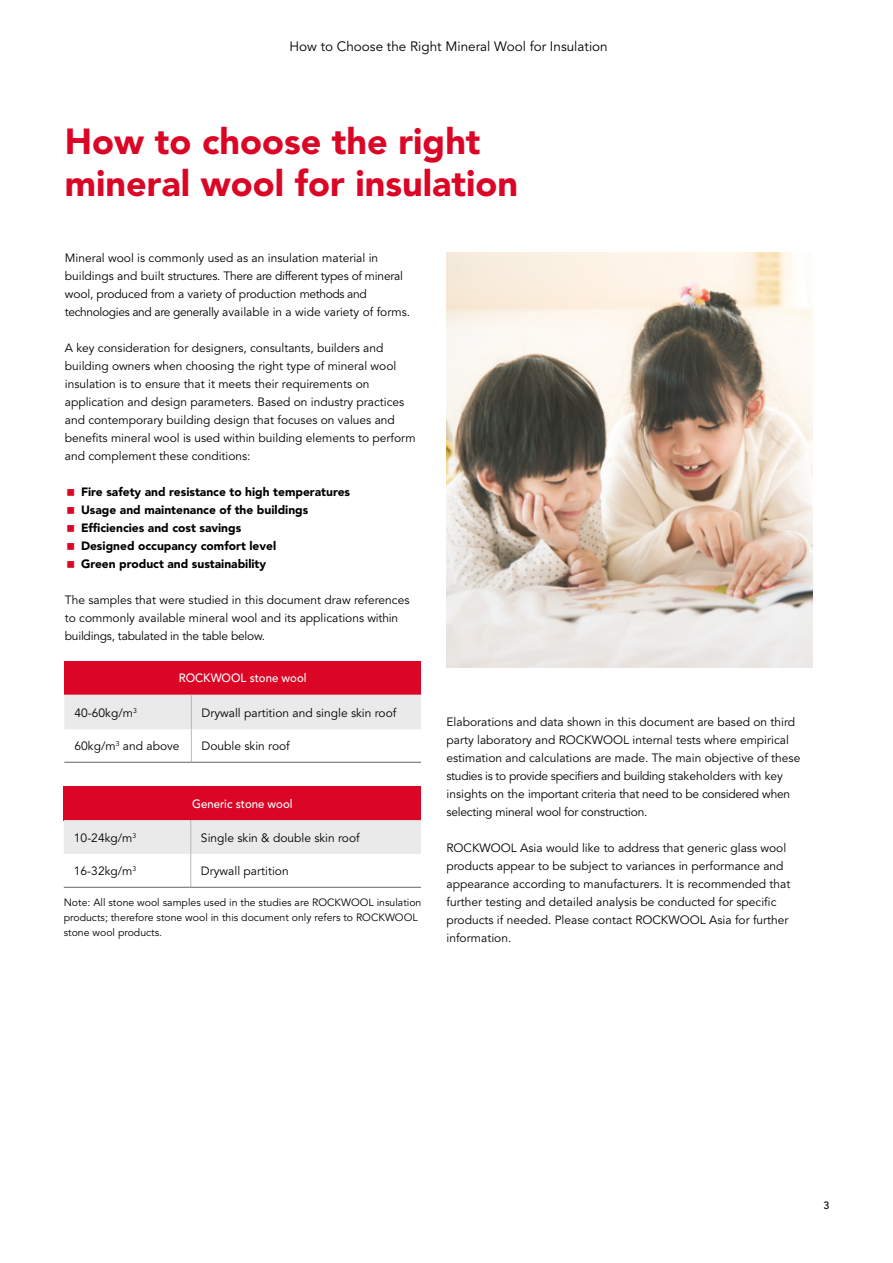
<style>
.page{position:relative;width:893px;height:1263px;background:#fff}
.page>*{position:absolute;margin:0;border:0;box-sizing:border-box;transform-origin:0 0}
.t1{font:900 36px/42px "Avenir LT Std";color:#db0626}
.t2{font:13.5px "Avenir LT Std";color:#000}
.t3{font:12px/18px "Avenir LT Std";color:#000}
.t4{font:900 12px/18px "Avenir LT Std";color:#000}
.t5{font:500 12px "Avenir LT Std";color:#fff;scale:.95 1}
.t6{font:10.5px/15px "Avenir LT Std";color:#000}
.t7{font:500 10.5px "Avenir LT Std";color:#000}
</style>
<div class="page">
<div style="left:64px;top:661px;width:357px;height:34px;background:#db0626"></div>
<div style="left:64px;top:695px;width:357px;height:34px;background:#eaeaea"></div>
<hr style="left:191px;top:695px;width:1px;height:34px;background:#b8b7b7">
<hr style="left:191px;top:729px;width:1px;height:33px;background:#b8b7b7">
<hr style="left:64px;top:762px;width:127px;height:1px;background:#646363">
<hr style="left:191px;top:762px;width:230px;height:1px;background:#646363">
<div style="left:64px;top:786px;width:357px;height:34px;background:#db0626"></div>
<div style="left:64px;top:820px;width:357px;height:34px;background:#eaeaea"></div>
<hr style="left:191px;top:820px;width:1px;height:34px;background:#b8b7b7">
<hr style="left:191px;top:854px;width:1px;height:33px;background:#b8b7b7">
<hr style="left:64px;top:887px;width:127px;height:1px;background:#646363">
<hr style="left:191px;top:887px;width:230px;height:1px;background:#646363">
<img style="left:446px;top:253px;width:366px;height:414px">
<p class="t2" style="left:289px;top:38px;width:320px">How to Choose the Right Mineral Wool for Insulation</p>
<h1 class="t1" style="left:65px;top:120px;width:455px">How to choose the right mineral wool for insulation</h1>
<p class="t3" style="left:65px;top:249px;width:347px">Mineral wool is commonly used as an insulation material in buildings and built structures. There are different types of mineral wool, produced from a variety of production methods and technologies and are generally available in a wide variety of forms.</p>
<p class="t3" style="left:65px;top:339px;width:352px">A key consideration for designers, consultants, builders and building owners when choosing the right type of mineral wool insulation is to ensure that it meets their requirements on application and design parameters. Based on industry practices and contemporary building design that focuses on values and benefits mineral wool is used within building elements to perform and complement these conditions:</p>
<p class="t4" style="left:81px;top:482px;width:271px">Fire safety and resistance to high temperatures Usage and maintenance of the buildings Efficiencies and cost savings<br>Designed occupancy comfort level<br>Green product and sustainability</p>
<p class="t3" style="left:65px;top:591px;width:346px">The samples that were studied in this document draw references to commonly available mineral wool and its applications within buildings, tabulated in the table below.</p>
<p class="t5" style="left:179px;top:671px;width:136px">ROCKWOOL stone wool</p>
<p class="t3" style="left:75px;top:704px;width:64px">40-60kg/m<sup>3</sup></p>
<p class="t3" style="left:202px;top:704px;width:196px">Drywall partition and single skin roof</p>
<p class="t3" style="left:75px;top:737px;width:107px">60kg/m<sup>3</sup> and above</p>
<p class="t3" style="left:202px;top:737px;width:90px">Double skin roof</p>
<p class="t5" style="left:192px;top:796px;width:107px">Generic stone wool</p>
<p class="t3" style="left:74px;top:829px;width:64px">10-24kg/m<sup>3</sup></p>
<p class="t3" style="left:201px;top:829px;width:160px">Single skin &amp; double skin roof</p>
<p class="t3" style="left:74px;top:862px;width:64px">16-32kg/m<sup>3</sup></p>
<p class="t3" style="left:201px;top:862px;width:89px">Drywall partition</p>
<p class="t6" style="left:64px;top:895px;width:359px">Note: All stone wool samples used in the studies are ROCKWOOL insulation products; therefore stone wool in this document only refers to ROCKWOOL stone wool products.</p>
<p class="t3" style="left:446px;top:713px;width:355px">Elaborations and data shown in this document are based on third party laboratory and ROCKWOOL internal tests where empirical estimation and calculations are made. The main objective of these studies is to provide specifiers and building stakeholders with key insights on the important criteria that need to be considered when selecting mineral wool for construction.</p>
<p class="t3" style="left:446px;top:839px;width:345px">ROCKWOOL Asia would like to address that generic glass wool products appear to be subject to variances in performance and appearance according to manufacturers. It is recommended that further testing and detailed analysis be conducted for specific products if needed. Please contact ROCKWOOL Asia for further information.</p>
<p class="t7" style="left:823px;top:1199px;width:7px">3</p>
</div>
